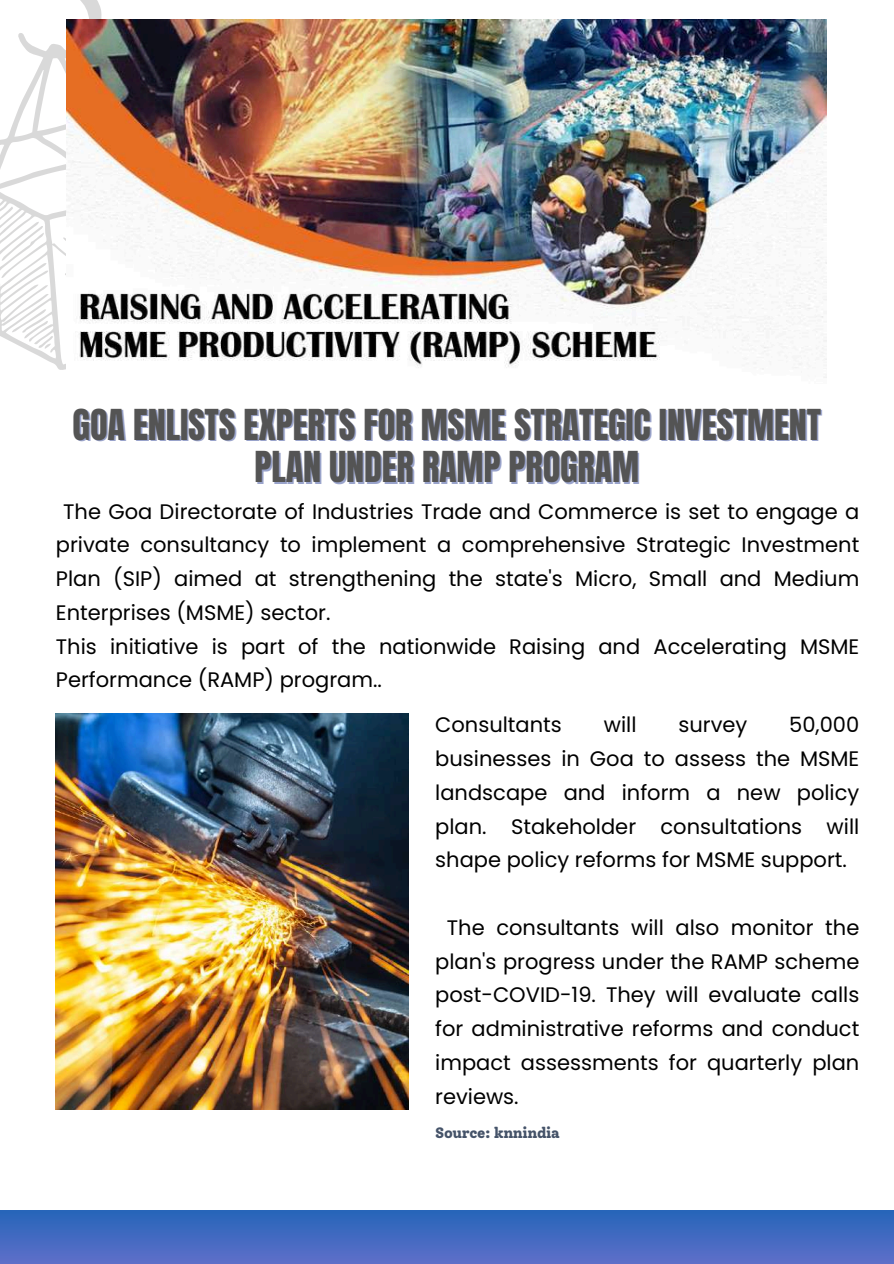
<style>
.page{position:relative;width:894px;height:1264px;background:#fff}
.page>*{position:absolute;margin:0;border:0;box-sizing:border-box;transform-origin:0 0}
.t1{font:36.3px/42.8px "Anton";letter-spacing:-.005em;color:#545454;text-align:center}
.t2{font:21px/33.8px "Poppins";color:#000;text-align:justify}
.t3{font:800 15px "Solway";letter-spacing:-.025em;color:#455369}
</style>
<div class="page">
<img style="left:56px;top:713px;width:352px;height:396px">
<svg style="left:0;top:0;width:228px;height:370px"></svg>
<img style="left:67px;top:20px;width:759px;height:358px">
<div style="left:0;top:1210px;width:893px;height:53px;background:linear-gradient(to bottom,#2565b9,#5e6fc9)"></div>
<h1 class="t1" style="left:73px;top:403px;width:749px">GOA ENLISTS EXPERTS FOR MSME STRATEGIC INVESTMENT<br>PLAN UNDER RAMP PROGRAM</h1>
<p class="t2" style="left:56px;top:494px;width:804px;text-align:left;text-indent:7px">The Goa Directorate of Industries Trade and Commerce is set to engage a private consultancy to implement a comprehensive Strategic Investment Plan (SIP) aimed at strengthening the state's Micro, Small and Medium Enterprises (MSME) sector.<br>This initiative is part of the nationwide Raising and Accelerating MSME Performance (RAMP) program..</p>
<p class="t2" style="left:435px;top:708px;width:128px">Consultants</p>
<p class="t2" style="left:603px;top:708px;width:34px">will</p>
<p class="t2" style="left:678px;top:708px;width:70px">survey</p>
<p class="t2" style="left:435px;top:708px;width:425px;text-indent:354px">50,000 businesses in Goa to assess the MSME landscape and inform a new policy plan. Stakeholder consultations will shape policy reforms for MSME support.</p>
<p class="t2" style="left:435px;top:910px;width:425px;text-indent:12px">The consultants will also monitor the plan's progress under the RAMP scheme post-COVID-19. They will evaluate calls for administrative reforms and conduct impact assessments for quarterly plan reviews.</p>
<p class="t3" style="left:435px;top:1124px;width:126px">Source: knnindia</p>
</div>
